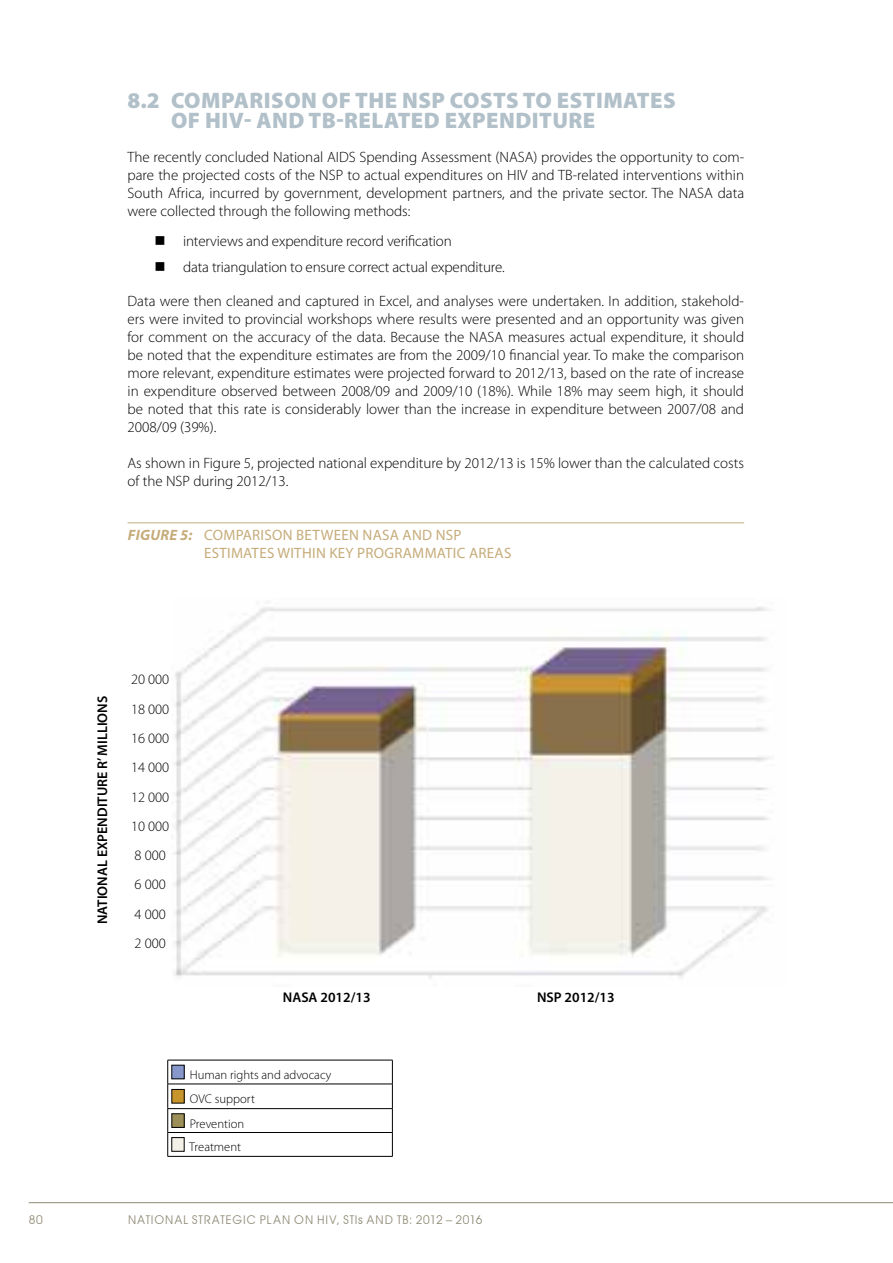
<style>
.page{position:relative;width:893px;height:1263px;background:#fff}
.page>*{position:absolute;margin:0;border:0;box-sizing:border-box;transform-origin:0 0}
.t1{font:900 22.5px "Myriad Pro";letter-spacing:.02em;color:#b1c0c9}
.t2{font:300 15px/18px "Myriad Pro";color:#000;text-align:justify}
.t3{font:15px/18px "Myriad Pro";letter-spacing:.02em;color:#c6ac7a}
.t4{font:300 14.4px/29.2px "Myriad Pro";color:#000}
.t5{font:600 14.1px "Myriad Pro";color:#000}
.t6{font:300 12.6px/24.2px "Myriad Pro";color:#000}
.t7{font:12px "Avant Garde";letter-spacing:.03em;color:#8e8974}
.s1{font-weight:700;font-style:italic}
</style>
<div class="page">
<hr style="left:29px;top:1202px;width:864px;height:1px;background:#8e8974">
<hr style="left:128px;top:523px;width:616px;height:1px;background:#c6ac7a">
<svg style="left:167px;top:1060px;width:226px;height:96px"></svg>
<hr style="left:168px;top:1156px;width:225px;height:1px;background:#000">
<hr style="left:168px;top:1060px;width:225px;height:1px;background:#000">
<div style="left:172px;top:1065px;width:12px;height:14px;background:#8797cc"></div>
<div style="left:172px;top:1089px;width:12px;height:14px;background:#c8952c"></div>
<div style="left:172px;top:1114px;width:12px;height:13px;background:#9c8f57"></div>
<div style="left:172px;top:1137px;width:12px;height:14px;background:#f3f0e7"></div>
<img style="left:173px;top:607px;width:597px;height:371px">
<h1 class="t1" style="left:128px;top:88px;width:74px">8.2 COMPAR</h1>
<h1 class="t1" style="left:264px;top:88px;width:23px">ISON</h1>
<h1 class="t1" style="left:322px;top:88px;width:156px">OF THE NSP COSTS</h1>
<h1 class="t1" style="left:523px;top:88px;width:96px">TO ESTIMATES</h1>
<h1 class="t1" style="left:128px;top:107px;width:25px">OF</h1>
<h1 class="t1" style="left:205px;top:107px;width:153px">HIV- AN D TB-RELATE</h1>
<h1 class="t1" style="left:424px;top:107px;width:49px">D EXPEN</h1>
<h1 class="t1" style="left:515px;top:107px;width:39px">DITURE</h1>
<p class="t2" style="left:128px;top:148px;width:618px">The recently concluded National AIDS Spending Assessment (NASA) provides the opportunity to com&shy;pare the projected costs of the NSP to actual expenditures on HIV and TB-related interventions within South Africa, incurred by government, development partners, and the private sector. The NASA data were collected through the following methods:</p>
<p class="t2" style="left:183px;top:228px;width:323px;line-height:26.5px">interviews and expenditure record verification<br>data triangulation to ensure correct actual expenditure.</p>
<p class="t2" style="left:128px;top:292px;width:618px">Data were then cleaned and captured in Excel, and analyses were undertaken. In addition, stakehold&shy;ers were invited to provincial workshops where results were presented and an opportunity was given for comment on the accuracy of the data. Because the NASA measures actual expenditure, it should be noted that the expenditure estimates are from the 2009/10 financial year. To make the comparison more relevant, expenditure estimates were projected forward to 2012/13, based on the rate of increase in expenditure observed between 2008/09 and 2009/10 (18%). While 18% may seem high, it should be noted that this rate is considerably lower than the increase in expenditure between 2007/08 and 2008/09 (39%).</p>
<p class="t2" style="left:128px;top:454px;width:618px">As shown in Figure 5, projected national expenditure by 2012/13 is 15% lower than the calculated costs of the NSP during 2012/13.</p>
<p class="t3" style="left:128px;top:526px;width:245px"><span class="s1">FIGURE 5:</span> COMPARISON BETWEEN NASA</p>
<p class="t3" style="left:204px;top:526px;width:309px;text-indent:199px">AND NSP<br>ESTIMATES WITHIN KEY PROGRAMMATIC AREAS</p>
<p class="t5" style="left:93px;top:924px;width:230px;rotate:-90deg">NATIONAL EXPENDITURE R’ MILLIONS</p>
<p class="t4" style="left:131px;top:665px;width:40px">20 000<br>18 000<br>16 000<br>14 000<br>12 000<br>10 000<br>8 000<br>6 000<br>4 000<br>2 000</p>
<p class="t5" style="left:283px;top:989px;width:89px">NASA 2012/13</p>
<p class="t5" style="left:537px;top:989px;width:79px">NSP 2012/13</p>
<p class="t6" style="left:189px;top:1063px;width:144px">Human rights and advocacy<br>OVC support<br>Prevention<br>Treatment</p>
<p class="t7" style="left:29px;top:1212px;width:16px">8 01</p>
<p class="t7" style="left:128px;top:1212px;width:356px">NATIONAL STRATEGIC PLAN ON HIV, STIs AND TB: 2012 – 2016</p>
</div>
